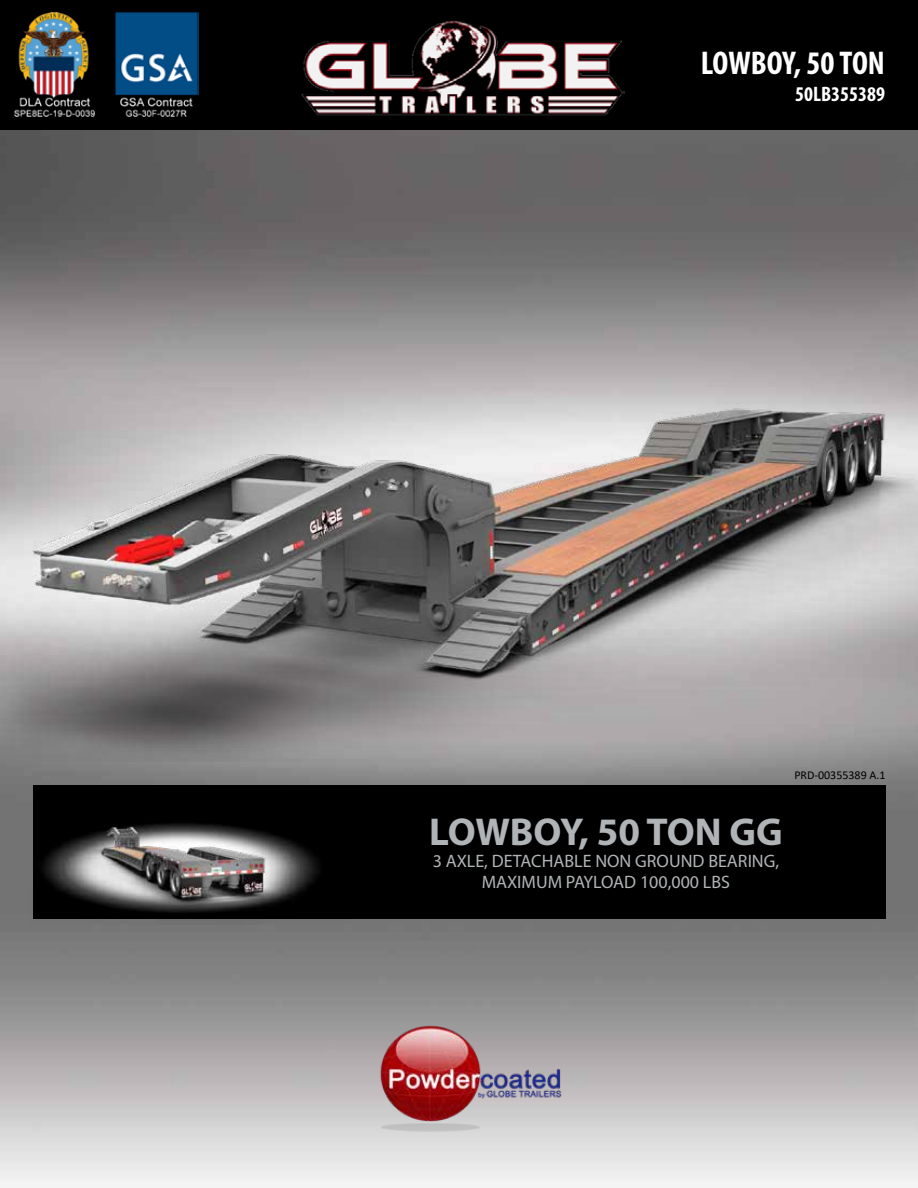
<style>
.page{position:relative;width:918px;height:1188px;background:#fff}
.page>*{position:absolute;margin:0;border:0;box-sizing:border-box;transform-origin:0 0}
.t1{font:700 39px "Myriad Pro";color:#b1b4b6}
.t2{font:700 condensed 33px "Myriad Pro";color:#fff}
.t3{font:700 condensed 21px "Myriad Pro";color:#fff}
.t4{font:18px/21.6px "Myriad Pro";color:#b1b4b6;text-align:center}
.t5{font:12px "Calibri";color:#000}
</style>
<div class="page">
<img style="left:0;top:130px;width:918px;height:631px">
<div style="left:326px;top:785px;width:560px;height:134px;background:#000"></div>
<div style="left:0;top:0;width:918px;height:130px;background:#000"></div>
<img style="left:15px;top:12px;width:184px;height:104px">
<img style="left:301px;top:20px;width:323px;height:96px">
<img style="left:28px;top:739px;width:329px;height:185px">
<img style="left:356px;top:1025px;width:215px;height:109px">
<h2 class="t2" style="left:701px;top:43px;width:186px">LOWBOY, 50 TON</h2>
<p class="t3" style="left:795px;top:81px;width:91px">50LB355389</p>
<p class="t5" style="left:794px;top:766px;width:93px">PRD-00355389 A.1</p>
<h1 class="t1" style="left:429px;top:806px;width:355px">LOWBOY, 50 TON GG</h1>
<p class="t4" style="left:433px;top:850px;width:348px">3 AXLE, DETACHABLE NON GROUND BEARING,<br>MAXIMUM PAYLOAD 100,000 LBS</p>
</div>
